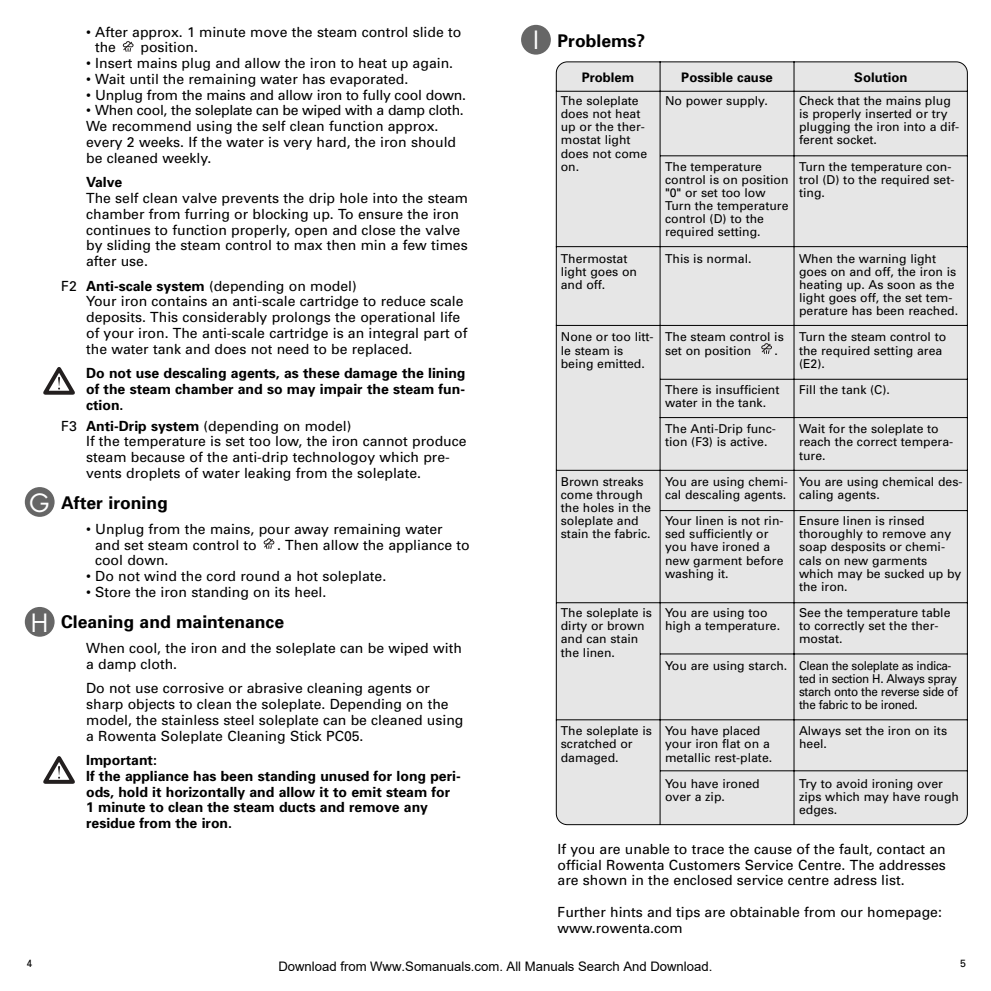
<style>
.page{position:relative;width:991px;height:991px;background:#fff}
.page>*{position:absolute;margin:0;border:0;box-sizing:border-box;transform-origin:0 0}
.t1{font:24.5px "Futura";color:#fff}
.t2{font:700 17.5px "Univers";color:#000}
.t3{font:14px/15.8px "Univers";color:#000}
.t4{font:700 14px/15.8px "Univers";color:#000;text-align:justify}
.t5{font:13.12px "Arial";color:#000}
.t6{font:700 13.12px "Univers";color:#000}
.t7{font:12.25px/13.1px "Univers";color:#000}
.t8{font:12.25px/13.1px "Univers";letter-spacing:-.025em;color:#000;scale:.95 1}
.t9{font:10.5px "Univers";color:#000}
.s1{font-weight:700}
</style>
<div class="page">
<svg style="left:263px;top:538px;width:12px;height:11px"></svg>
<svg style="left:122px;top:41px;width:12px;height:11px"></svg>
<div style="left:25px;top:487px;width:30px;height:30px;background:#666;border-radius:50%"></div>
<div style="left:25px;top:607px;width:30px;height:29px;background:#666;border-radius:50%"></div>
<svg style="left:43px;top:367px;width:32px;height:28px"></svg>
<svg style="left:43px;top:756px;width:32px;height:28px"></svg>
<div style="left:521px;top:25px;width:30px;height:30px;background:#666;border-radius:50%"></div>
<div style="left:555px;top:61px;width:413px;height:764px;background:#e6e6e6"></div>
<svg style="left:760px;top:342px;width:12px;height:12px"></svg>
<h1 class="t1" style="left:30px;top:491px;width:22px">G</h1>
<h1 class="t1" style="left:31px;top:611px;width:19px">H</h1>
<p class="t3" style="left:95px;top:25px;width:368px;text-indent:-9px">• After approx. 1 minute move the steam control slide to the</p>
<p class="t3" style="left:140px;top:41px;width:59px">position.</p>
<p class="t3" style="left:86px;top:57px;width:368px">• Insert mains plug and allow the iron to heat up again.</p>
<p class="t3" style="left:86px;top:72px;width:324px">• Wait until the remaining water has evaporated.</p>
<p class="t3" style="left:86px;top:88px;width:381px">• Unplug from the mains and allow iron to fully cool down.</p>
<p class="t3" style="left:86px;top:104px;width:379px">• When cool, the soleplate can be wiped with a damp cloth.<br>We recommend using the self clean function approx. every 2 weeks. If the water is very hard, the iron should be cleaned weekly.</p>
<p class="t4" style="left:86px;top:176px;width:38px">Valve</p>
<p class="t3" style="left:86px;top:191px;width:383px">The self clean valve prevents the drip hole into the steam chamber from furring or blocking up. To ensure the iron continues to function properly, open and close the valve by sliding the steam control to max then min a few times after use.</p>
<p class="t3" style="left:86px;top:279px;width:383px;text-indent:-25px">F2 <span class="s1">Anti-scale system</span> (depending on model)<br>Your iron contains an anti-scale cartridge to reduce scale deposits. This considerably prolongs the operational life of your iron. The anti-scale cartridge is an integral part of the water tank and does not need to be replaced.</p>
<p class="t4" style="left:86px;top:366px;width:381px">Do not use descaling agents, as these damage the lining of the steam chamber and so may impair the steam fun&shy;ction.</p>
<p class="t3" style="left:86px;top:419px;width:382px;text-indent:-25px">F3 <span class="s1">Anti-Drip system</span> (depending on model)<br>If the temperature is set too low, the iron cannot produce steam because of the anti-drip technologoy which pre&shy;vents droplets of water leaking from the soleplate.</p>
<p class="t2" style="left:61px;top:497px;width:108px">After ironing</p>
<p class="t3" style="left:95px;top:522px;width:349px;text-indent:-9px">• Unplug from the mains, pour away remaining water and set steam control to</p>
<p class="t3" style="left:277px;top:538px;width:194px">. Then allow the appliance to</p>
<p class="t3" style="left:95px;top:554px;width:75px">cool down.</p>
<p class="t3" style="left:86px;top:569px;width:301px">• Do not wind the cord round a hot soleplate.</p>
<p class="t3" style="left:86px;top:585px;width:242px">• Store the iron standing on its heel.</p>
<p class="t2" style="left:61px;top:616px;width:224px">Cleaning and maintenance</p>
<p class="t3" style="left:86px;top:641px;width:377px">When cool, the iron and the soleplate can be wiped with a damp cloth.</p>
<p class="t3" style="left:86px;top:681px;width:379px">Do not use corrosive or abrasive cleaning agents or sharp objects to clean the soleplate. Depending on the model, the stainless steel soleplate can be cleaned using a Rowenta Soleplate Cleaning Stick PC05.</p>
<p class="t4" style="left:86px;top:753px;width:376px;text-align:left">Important:<br>If the appliance has been standing unused for long peri&shy;ods, hold it horizontally and allow it to emit steam for 1 minute to clean the steam ducts and remove any residue from the iron.</p>
<h1 class="t1" style="left:533px;top:29px;width:7px">I</h1>
<p class="t2" style="left:557px;top:34px;width:89px">Problems?</p>
<p class="t6" style="left:581px;top:73px;width:54px">Problem</p>
<p class="t7" style="left:561px;top:95px;width:88px">The soleplate does not heat up or the ther&shy;mostat light does not come on.</p>
<p class="t7" style="left:561px;top:253px;width:78px">Thermostat light goes on and off.</p>
<p class="t7" style="left:561px;top:331px;width:94px">None or too litt&shy;le steam is being emitted.</p>
<p class="t7" style="left:561px;top:476px;width:92px">Brown streaks come through the holes in the soleplate and stain the fabric.</p>
<p class="t7" style="left:561px;top:607px;width:93px">The soleplate is dirty or brown and can stain the linen.</p>
<p class="t7" style="left:561px;top:725px;width:93px">The soleplate is scratched or damaged.</p>
<p class="t6" style="left:681px;top:73px;width:93px">Possible cause</p>
<p class="t6" style="left:854px;top:73px;width:55px">Solution</p>
<p class="t7" style="left:665px;top:95px;width:104px">No power supply.</p>
<p class="t7" style="left:665px;top:161px;width:125px">The temperature control is on position "0" or set too low<br>Turn the temperature control (D) to the required setting.</p>
<p class="t7" style="left:665px;top:253px;width:88px">This is normal.</p>
<p class="t7" style="left:665px;top:331px;width:120px">The steam control is set on position</p>
<p class="t7" style="left:774px;top:345px;width:5px">.</p>
<p class="t7" style="left:665px;top:384px;width:116px">There is insufficient water in the tank.</p>
<p class="t7" style="left:665px;top:423px;width:112px">The Anti-Drip func&shy;tion (F3) is active.</p>
<p class="t7" style="left:665px;top:476px;width:124px">You are using chemi&shy;cal descaling agents.</p>
<p class="t7" style="left:665px;top:515px;width:120px">Your linen is not rin&shy;sed sufficiently or you have ironed a new garment before washing it.</p>
<p class="t7" style="left:665px;top:607px;width:117px">You are using too high a temperature.</p>
<p class="t7" style="left:665px;top:660px;width:124px">You are using starch.</p>
<p class="t7" style="left:665px;top:725px;width:109px">You have placed your iron flat on a metallic rest-plate.</p>
<p class="t7" style="left:665px;top:778px;width:96px">You have ironed over a zip.</p>
<p class="t7" style="left:799px;top:95px;width:162px">Check that the mains plug is properly inserted or try plugging the iron into a dif&shy;ferent socket.</p>
<p class="t7" style="left:799px;top:161px;width:157px">Turn the temperature con&shy;trol (D) to the required set&shy;ting.</p>
<p class="t7" style="left:799px;top:253px;width:160px">When the warning light goes on and off, the iron is heating up. As soon as the light goes off, the set tem&shy;perature has been reached.</p>
<p class="t7" style="left:799px;top:331px;width:149px">Turn the steam control to the required setting area (E2).</p>
<p class="t7" style="left:799px;top:384px;width:92px">Fill the tank (C).</p>
<p class="t7" style="left:799px;top:423px;width:156px">Wait for the soleplate to reach the correct tempera&shy;ture.</p>
<p class="t7" style="left:799px;top:476px;width:165px">You are using chemical des&shy;caling agents.</p>
<p class="t7" style="left:799px;top:515px;width:164px">Ensure linen is rinsed thoroughly to remove any soap desposits or chemi&shy;cals on new garments which may be sucked up by the iron.</p>
<p class="t7" style="left:799px;top:607px;width:153px">See the temperature table to correctly set the ther&shy;mostat.</p>
<p class="t8" style="left:799px;top:660px;width:169px">Clean the soleplate as indica&shy;ted in section H. Always spray starch onto the reverse side of the fabric to be ironed.</p>
<p class="t7" style="left:799px;top:725px;width:149px">Always set the iron on its heel.</p>
<p class="t7" style="left:799px;top:778px;width:161px">Try to avoid ironing over zips which may have rough edges.</p>
<p class="t3" style="left:557px;top:842px;width:390px;text-align:justify">If you are unable to trace the cause of the fault, contact an official Rowenta Customers Service Centre. The addresses are shown in the enclosed service centre adress list.</p>
<p class="t3" style="left:557px;top:905px;width:386px">Further hints and tips are obtainable from our homepage: www.rowenta.com</p>
<p class="t9" style="left:27px;top:959px;width:7px">4</p>
<p class="t9" style="left:960px;top:959px;width:7px">5</p>
<p class="t5" style="left:278px;top:958px;width:435px">Download from Www.Somanuals.com. All Manuals Search And Download.</p>
</div>
